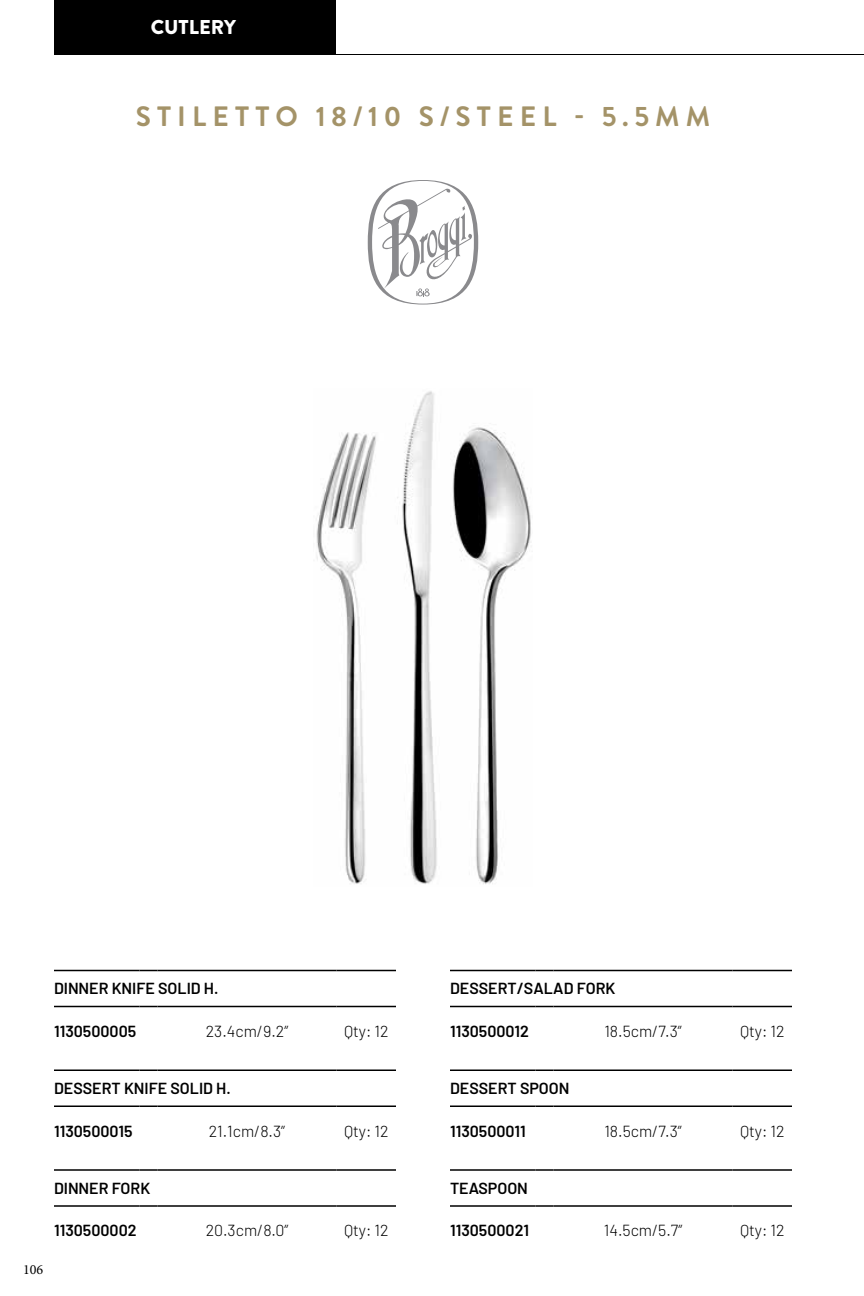
<style>
.page{position:relative;width:864px;height:1296px;background:#fff}
.page>*{position:absolute;margin:0;border:0;box-sizing:border-box;transform-origin:0 0}
.t1{font:700 28px "Brandon Grotesque";letter-spacing:.22em;color:#a49368}
.t2{font:900 20px "Brandon Grotesque";color:#fff}
.t3{font:600 16px "Barlow";color:#000}
.t4{font:300 16px "Barlow";color:#000}
.t5{font:14px "Minion Pro";color:#000}
</style>
<div class="page">
<hr style="left:54px;top:54px;width:810px;height:1px;background:#000">
<div style="left:54px;top:0;width:281px;height:54px;background:#000"></div>
<hr style="left:54px;top:970px;width:86px;height:1px;background:#000">
<svg style="left:140px;top:970px;width:18px;height:1px"></svg>
<hr style="left:158px;top:970px;width:139px;height:1px;background:#000">
<hr style="left:297px;top:970px;width:40px;height:1px;background:#000">
<hr style="left:337px;top:970px;width:59px;height:1px;background:#000">
<hr style="left:54px;top:1006px;width:86px;height:1px;background:#000">
<svg style="left:140px;top:1006px;width:18px;height:1px"></svg>
<hr style="left:158px;top:1006px;width:139px;height:1px;background:#000">
<hr style="left:297px;top:1006px;width:40px;height:1px;background:#000">
<hr style="left:337px;top:1006px;width:59px;height:1px;background:#000">
<hr style="left:450px;top:1070px;width:86px;height:1px;background:#000">
<svg style="left:536px;top:1070px;width:18px;height:1px"></svg>
<hr style="left:554px;top:1070px;width:139px;height:1px;background:#000">
<hr style="left:693px;top:1070px;width:40px;height:1px;background:#000">
<hr style="left:733px;top:1070px;width:59px;height:1px;background:#000">
<hr style="left:450px;top:1106px;width:86px;height:1px;background:#000">
<svg style="left:536px;top:1106px;width:18px;height:1px"></svg>
<hr style="left:554px;top:1106px;width:139px;height:1px;background:#000">
<hr style="left:693px;top:1106px;width:40px;height:1px;background:#000">
<hr style="left:733px;top:1106px;width:59px;height:1px;background:#000">
<hr style="left:450px;top:1169px;width:86px;height:2px;background:#000">
<svg style="left:536px;top:1169px;width:18px;height:2px"></svg>
<hr style="left:554px;top:1169px;width:139px;height:2px;background:#000">
<hr style="left:693px;top:1169px;width:40px;height:2px;background:#000">
<hr style="left:733px;top:1169px;width:59px;height:2px;background:#000">
<hr style="left:450px;top:1205px;width:86px;height:2px;background:#000">
<svg style="left:536px;top:1205px;width:18px;height:2px"></svg>
<hr style="left:554px;top:1205px;width:139px;height:2px;background:#000">
<hr style="left:693px;top:1205px;width:40px;height:2px;background:#000">
<hr style="left:733px;top:1205px;width:59px;height:2px;background:#000">
<hr style="left:54px;top:1070px;width:86px;height:1px;background:#000">
<svg style="left:140px;top:1070px;width:18px;height:1px"></svg>
<hr style="left:158px;top:1070px;width:139px;height:1px;background:#000">
<hr style="left:297px;top:1070px;width:40px;height:1px;background:#000">
<hr style="left:337px;top:1070px;width:59px;height:1px;background:#000">
<hr style="left:54px;top:1106px;width:86px;height:1px;background:#000">
<svg style="left:140px;top:1106px;width:18px;height:1px"></svg>
<hr style="left:158px;top:1106px;width:139px;height:1px;background:#000">
<hr style="left:297px;top:1106px;width:40px;height:1px;background:#000">
<hr style="left:337px;top:1106px;width:59px;height:1px;background:#000">
<hr style="left:54px;top:1169px;width:86px;height:2px;background:#000">
<svg style="left:140px;top:1169px;width:18px;height:2px"></svg>
<hr style="left:158px;top:1169px;width:139px;height:2px;background:#000">
<hr style="left:297px;top:1169px;width:40px;height:2px;background:#000">
<hr style="left:337px;top:1169px;width:59px;height:2px;background:#000">
<hr style="left:54px;top:1205px;width:86px;height:2px;background:#000">
<svg style="left:140px;top:1205px;width:18px;height:2px"></svg>
<hr style="left:158px;top:1205px;width:139px;height:2px;background:#000">
<hr style="left:297px;top:1205px;width:40px;height:2px;background:#000">
<hr style="left:337px;top:1205px;width:59px;height:2px;background:#000">
<hr style="left:450px;top:970px;width:86px;height:1px;background:#000">
<svg style="left:536px;top:970px;width:18px;height:1px"></svg>
<hr style="left:554px;top:970px;width:139px;height:1px;background:#000">
<hr style="left:693px;top:970px;width:40px;height:1px;background:#000">
<hr style="left:733px;top:970px;width:59px;height:1px;background:#000">
<hr style="left:450px;top:1006px;width:86px;height:1px;background:#000">
<svg style="left:536px;top:1006px;width:18px;height:1px"></svg>
<hr style="left:554px;top:1006px;width:139px;height:1px;background:#000">
<hr style="left:693px;top:1006px;width:40px;height:1px;background:#000">
<hr style="left:733px;top:1006px;width:59px;height:1px;background:#000">
<img style="left:316px;top:391px;width:215px;height:493px">
<svg style="left:368px;top:180px;width:110px;height:125px"></svg>
<p class="t2" style="left:151px;top:13px;width:87px">CUTLERY</p>
<h1 class="t1" style="left:136px;top:97px;width:576px">STILETTO 18/10 S/STEEL - 5.5MM</h1>
<p class="t3" style="left:54px;top:977px;width:166px">DINNER KNIFE SOLID H.</p>
<p class="t3" style="left:54px;top:1019px;width:84px">1130500005</p>
<p class="t4" style="left:206px;top:1020px;width:84px">23.4cm/9.2”</p>
<p class="t4" style="left:344px;top:1020px;width:46px">Qty: 12</p>
<p class="t3" style="left:54px;top:1076px;width:178px">DESSERT KNIFE SOLID H.</p>
<p class="t3" style="left:54px;top:1119px;width:80px">1130500015</p>
<p class="t4" style="left:209px;top:1119px;width:78px">21.1cm/8.3”</p>
<p class="t4" style="left:344px;top:1119px;width:46px">Qty: 12</p>
<p class="t5" style="left:23px;top:1260px;width:22px">106</p>
<p class="t3" style="left:54px;top:1176px;width:98px">DINNER FORK</p>
<p class="t3" style="left:54px;top:1219px;width:84px">1130500002</p>
<p class="t4" style="left:206px;top:1219px;width:84px">20.3cm/8.0”</p>
<p class="t4" style="left:344px;top:1219px;width:46px">Qty: 12</p>
<p class="t3" style="left:450px;top:977px;width:167px">DESSERT/SALAD FORK</p>
<p class="t3" style="left:450px;top:1019px;width:80px">1130500012</p>
<p class="t4" style="left:604px;top:1020px;width:79px">18.5cm/7.3”</p>
<p class="t4" style="left:740px;top:1020px;width:46px">Qty: 12</p>
<p class="t3" style="left:450px;top:1076px;width:121px">DESSERT SPOON</p>
<p class="t3" style="left:450px;top:1119px;width:77px">1130500011</p>
<p class="t4" style="left:604px;top:1119px;width:79px">18.5cm/7.3”</p>
<p class="t4" style="left:740px;top:1119px;width:46px">Qty: 12</p>
<p class="t3" style="left:450px;top:1176px;width:79px">TEASPOON</p>
<p class="t3" style="left:450px;top:1219px;width:81px">1130500021</p>
<p class="t4" style="left:604px;top:1219px;width:80px">14.5cm/5.7”</p>
<p class="t4" style="left:740px;top:1219px;width:46px">Qty: 12</p>
</div>
